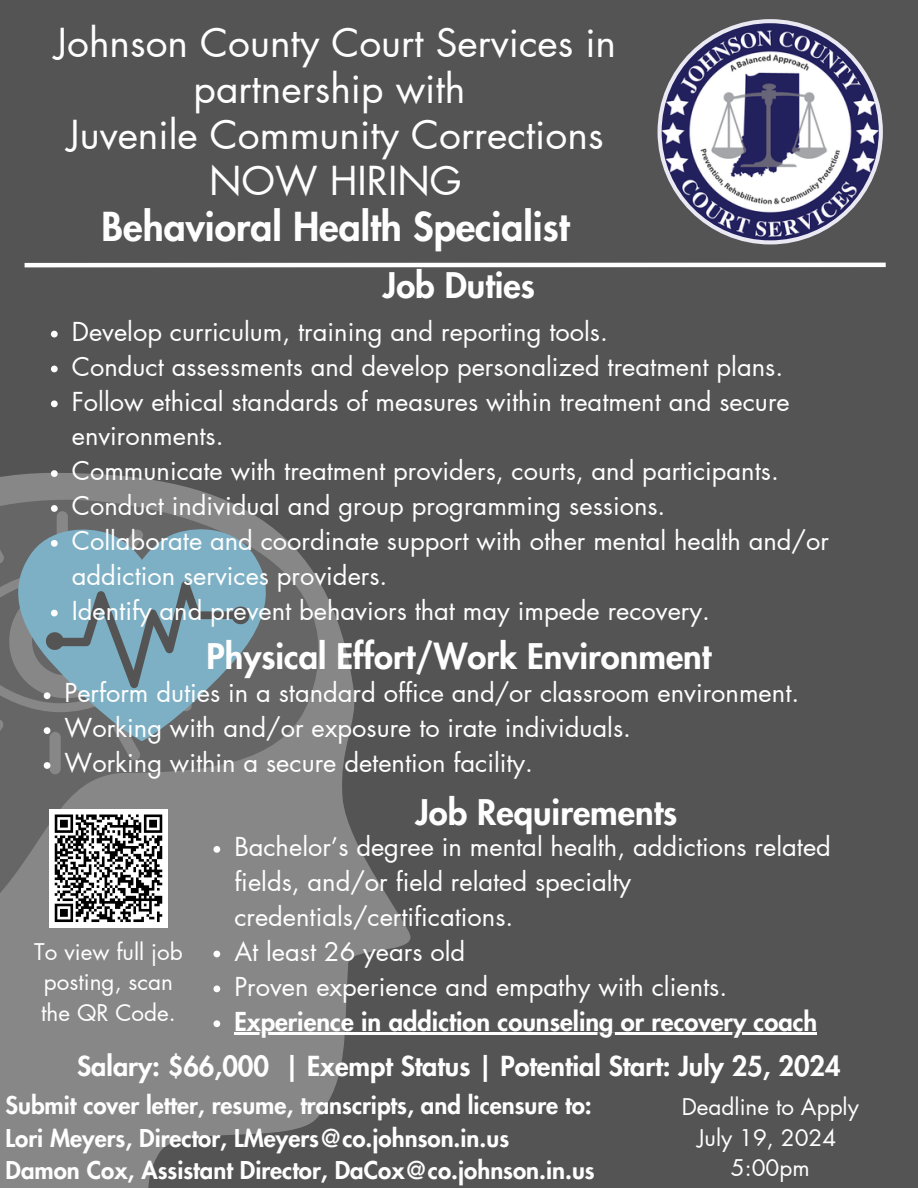
<style>
.page{position:relative;width:918px;height:1188px;background:#545454}
.page>*{position:absolute;margin:0;border:0;box-sizing:border-box;transform-origin:0 0}
.t1{font:39px/46.2px "Futura LT Pro";color:#fefefe;text-align:center}
.t2{font:800 34.5px "Futura LT Pro";color:#fefefe}
.t3{font:800 27px "Futura LT Pro";color:#fefefe}
.t4{font:25.5px/34.8px "Futura LT Pro";color:#fefefe}
.t5{font:800 25.5px "Futura LT Pro";color:#fefefe}
.t6{font:800 24px/32.7px "Futura LT Pro";color:#fefefe}
.t7{font:22.5px/30.3px "Futura LT Pro";color:#fefefe;text-align:center}
.s1{font-weight:800}
</style>
<div class="page">
<svg style="left:0;top:473px;width:411px;height:715px;fill:#878787"></svg>
<svg style="left:0;top:500px;width:364px;height:471px;background:#7a7a7a"></svg>
<div style="left:57px;top:511px;width:11px;height:43px;background:#878787;border-radius:6px"></div>
<div style="left:50px;top:732px;width:11px;height:42px;background:#878787;border-radius:6px"></div>
<svg style="left:0;top:741px;width:4px;height:15px"></svg>
<svg style="left:113px;top:741px;width:28px;height:19px"></svg>
<svg style="left:0;top:525px;width:284px;height:216px;background:#6c7477"></svg>
<svg style="left:658px;top:19px;width:225px;height:225px"></svg>
<svg style="left:213px;top:846px;width:7px;height:7px"></svg>
<svg style="left:213px;top:951px;width:7px;height:6px"></svg>
<svg style="left:213px;top:986px;width:7px;height:6px"></svg>
<svg style="left:213px;top:1020px;width:7px;height:7px"></svg>
<hr style="left:234px;top:1033px;width:583px;height:2px;background:#fefefe">
<svg style="left:51px;top:331px;width:7px;height:6px"></svg>
<svg style="left:51px;top:366px;width:7px;height:6px"></svg>
<svg style="left:51px;top:400px;width:7px;height:7px"></svg>
<svg style="left:51px;top:470px;width:7px;height:7px"></svg>
<svg style="left:51px;top:505px;width:7px;height:7px"></svg>
<hr style="left:25px;top:263px;width:861px;height:4px;background:#fff">
<svg style="left:0;top:524px;width:249px;height:188px;background:#7697a5"></svg>
<svg style="left:44px;top:727px;width:6px;height:7px"></svg>
<svg style="left:44px;top:762px;width:6px;height:7px"></svg>
<div style="left:49px;top:809px;width:119px;height:118px;background:#fff"></div>
<svg style="left:54px;top:814px;width:109px;height:108px"></svg>
<h1 class="t1" style="left:55px;top:21px;width:563px">Johnson County Court Services in partnership with<br>Juvenile Community Corrections<br>NOW HIRING<br><span class="s1">Behavioral Health Specialist</span></h1>
<p class="t2" style="left:383px;top:269px;width:154px">Job Duties</p>
<p class="t4" style="left:72px;top:315px;width:538px">Develop curriculum, training and reporting tools.</p>
<p class="t4" style="left:72px;top:350px;width:713px">Conduct assessments and develop personalized treatment plans.</p>
<p class="t4" style="left:72px;top:385px;width:720px">Follow ethical standards of measures within treatment and secure environments.</p>
<p class="t4" style="left:72px;top:455px;width:709px">Communicate with treatment providers, courts, and participants.</p>
<p class="t4" style="left:72px;top:490px;width:595px">Conduct individual and group programming sessions.</p>
<p class="t4" style="left:72px;top:524px;width:759px">Collaborate and coordinate support with other mental health and/or addiction services providers.</p>
<h2 class="t4" style="left:72px;top:594px;width:640px">Identify and prevent behaviors that may impede recovery.</h2>
<p class="t2" style="left:207px;top:641px;width:506px">Physical Effort/Work Environment</p>
<p class="t4" style="left:65px;top:677px;width:736px">Perform duties in a standard office and/or classroom environment.</p>
<p class="t4" style="left:65px;top:712px;width:568px">Working with and/or exposure to irate individuals.</p>
<h2 class="t4" style="left:65px;top:747px;width:470px">Working within a secure detention facility.</h2>
<h2 class="t2" style="left:415px;top:796px;width:264px">Job Requirements</h2>
<p class="t4" style="left:234px;top:830px;width:598px">Bachelor’s degree in mental health, addictions related fields, and/or field related specialty credentials/certifications.</p>
<p class="t4" style="left:234px;top:935px;width:232px">At least 26 years old</p>
<p class="t4" style="left:234px;top:970px;width:494px">Proven experience and empathy with clients.</p>
<p class="t5" style="left:234px;top:1009px;width:584px">Experience in addiction counseling or recovery coach</p>
<p class="t7" style="left:34px;top:938px;width:150px">To view full job posting, scan the QR Code.</p>
<p class="t3" style="left:77px;top:1054px;width:765px">Salary: $66,000 | Exempt Status | Potential Start: July 25, 2024</p>
<p class="t7" style="left:682px;top:1093px;width:179px">Deadline to Apply</p>
<h3 class="t7" style="left:697px;top:1123px;width:140px">July 19, 2024</h3>
<h5 class="t7" style="left:731px;top:1154px;width:80px">5:00pm</h5>
<p class="t6" style="left:6px;top:1090px;width:591px">Submit cover letter, resume, transcripts, and licensure to:<br>Lori Meyers, Director, LMeyers@co.johnson.in.us<br>Damon Cox, Assistant Director, DaCox@co.johnson.in.us</p>
</div>
